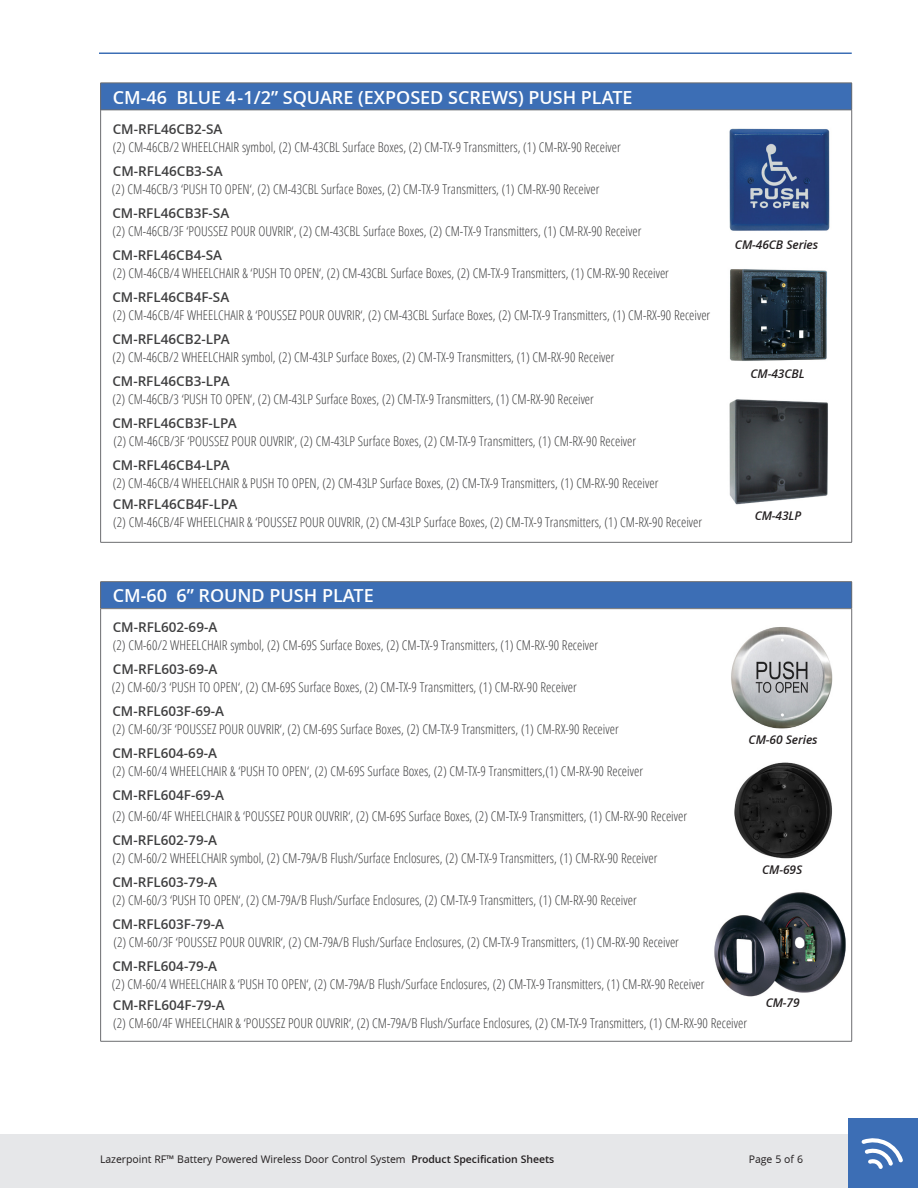
<style>
.page{position:relative;width:918px;height:1188px;background:#fff}
.page>*{position:absolute;margin:0;border:0;box-sizing:border-box;transform-origin:0 0}
.list_price_sub_v1{font:600 18px "Open Sans";color:#fff}
._2018-pricelist_head{font:300 condensed 13.5px/18px "Open Sans";color:#3e3e3f}
._2018-pricelist_head-2{font:600 13.5px "Open Sans";color:#3e3e3f}
.captions_v1{font:italic 600 12px "Open Sans";letter-spacing:-.01em;color:#231f20}
.feature_bullets_v1{font:10.5px "Open Sans";letter-spacing:-.005em;color:#231f20}
.s1{font-weight:600;font-stretch:normal}
.s2{font-weight:600}
</style>
<div class="page">
<img style="left:729px;top:128px;width:101px;height:103px">
<img style="left:729px;top:269px;width:98px;height:92px">
<img style="left:729px;top:399px;width:99px;height:106px">
<div style="left:101px;top:83px;width:751px;height:27px;background:#3c6eb5"></div>
<hr style="left:100px;top:83px;width:752px;height:1px;background:#6c6d70">
<svg style="left:100px;top:84px;width:1px;height:26px"></svg>
<svg style="left:851px;top:83px;width:1px;height:27px"></svg>
<hr style="left:100px;top:110px;width:752px;height:1px;background:#6c6d70">
<hr style="left:100px;top:110px;width:1px;height:432px;background:#6c6d70">
<hr style="left:851px;top:110px;width:1px;height:432px;background:#6c6d70">
<hr style="left:100px;top:542px;width:752px;height:1px;background:#6c6d70">
<div style="left:101px;top:582px;width:751px;height:27px;background:#3c6eb5"></div>
<hr style="left:100px;top:581px;width:752px;height:1px;background:#6c6d70">
<svg style="left:100px;top:582px;width:1px;height:26px"></svg>
<svg style="left:851px;top:582px;width:1px;height:26px"></svg>
<hr style="left:100px;top:608px;width:752px;height:1px;background:#6c6d70">
<hr style="left:100px;top:609px;width:1px;height:432px;background:#6c6d70">
<hr style="left:851px;top:609px;width:1px;height:432px;background:#6c6d70">
<hr style="left:100px;top:1041px;width:752px;height:1px;background:#6c6d70">
<img style="left:734px;top:762px;width:98px;height:97px">
<img style="left:714px;top:892px;width:132px;height:105px">
<img style="left:731px;top:627px;width:102px;height:102px">
<hr style="left:99px;top:52px;width:753px;height:2px;background:#3c6eb5">
<div style="left:0;top:1134px;width:918px;height:54px;background:#e6e7e9"></div>
<div style="left:849px;top:1119px;width:69px;height:69px;background:#3c6eb5"></div>
<svg style="left:861px;top:1138px;width:42px;height:31px"></svg>
<p class="list_price_sub_v1" style="left:113px;top:87px;width:521px">CM-46 BLUE 4-1/2” SQUARE (EXPOSED SCREWS) PUSH PLATE</p>
<p class="_2018-pricelist_head" style="left:113px;top:120px;width:510px"><span class="s1">CM-RFL46CB2-SA<br></span>(2) CM-46CB/2 WHEELCHAIR symbol, (2) CM-43CBL Surface Boxes, (2) CM-TX-9 Transmitters, (1) CM-RX-90 Receiver</p>
<p class="_2018-pricelist_head" style="left:112px;top:162px;width:489px"><span class="s1">CM-RFL46CB3-SA<br></span>(2) CM-46CB/3 ‘PUSH TO OPEN‘, (2) CM-43CBL Surface Boxes, (2) CM-TX-9 Transmitters, (1) CM-RX-90 Receiver</p>
<p class="_2018-pricelist_head-2" style="left:112px;top:206px;width:118px">CM-RFL46CB3F-SA</p>
<p class="_2018-pricelist_head" style="left:112px;top:222px;width:530px">(2) CM-46CB/3F ‘POUSSEZ POUR OUVRIR‘, (2) CM-43CBL Surface Boxes, (2) CM-TX-9 Transmitters, (1) CM-RX-90 Receiver</p>
<p class="_2018-pricelist_head" style="left:112px;top:246px;width:558px"><span class="s1">CM-RFL46CB4-SA<br></span>(2) CM-46CB/4 WHEELCHAIR &amp; ‘PUSH TO OPEN‘, (2) CM-43CBL Surface Boxes, (2) CM-TX-9 Transmitters, (1) CM-RX-90 Receiver</p>
<p class="_2018-pricelist_head" style="left:112px;top:288px;width:600px"><span class="s1">CM-RFL46CB4F-SA<br></span>(2) CM-46CB/4F WHEELCHAIR &amp; ‘POUSSEZ POUR OUVRIR‘, (2) CM-43CBL Surface Boxes, (2) CM-TX-9 Transmitters, (1) CM-RX-90 Receiver</p>
<p class="_2018-pricelist_head" style="left:112px;top:330px;width:504px"><span class="s1">CM-RFL46CB2-LPA<br></span>(2) CM-46CB/2 WHEELCHAIR symbol, (2) CM-43LP Surface Boxes, (2) CM-TX-9 Transmitters, (1) CM-RX-90 Receiver</p>
<p class="_2018-pricelist_head" style="left:112px;top:372px;width:483px"><span class="s1">CM-RFL46CB3-LPA<br></span>(2) CM-46CB/3 ‘PUSH TO OPEN‘, (2) CM-43LP Surface Boxes, (2) CM-TX-9 Transmitters, (1) CM-RX-90 Receiver</p>
<p class="_2018-pricelist_head" style="left:112px;top:414px;width:525px"><span class="s1">CM-RFL46CB3F-LPA<br></span>(2) CM-46CB/3F ‘POUSSEZ POUR OUVRIR‘, (2) CM-43LP Surface Boxes, (2) CM-TX-9 Transmitters, (1) CM-RX-90 Receiver</p>
<p class="_2018-pricelist_head" style="left:112px;top:456px;width:547px"><span class="s1">CM-RFL46CB4-LPA<br></span>(2) CM-46CB/4 WHEELCHAIR &amp; PUSH TO OPEN, (2) CM-43LP Surface Boxes, (2) CM-TX-9 Transmitters, (1) CM-RX-90 Receiver</p>
<p class="_2018-pricelist_head" style="left:113px;top:495px;width:591px"><span class="s1">CM-RFL46CB4F-LPA<br></span>(2) CM-46CB/4F WHEELCHAIR &amp; ‘POUSSEZ POUR OUVRIR, (2) CM-43LP Surface Boxes, (2) CM-TX-9 Transmitters, (1) CM-RX-90 Receiver</p>
<p class="captions_v1" style="left:735px;top:238px;width:85px">CM-46CB Series</p>
<p class="captions_v1" style="left:751px;top:367px;width:56px">CM-43CBL</p>
<p class="captions_v1" style="left:755px;top:509px;width:48px">CM-43LP</p>
<p class="list_price_sub_v1" style="left:113px;top:586px;width:263px">CM-60 6” ROUND PUSH PLATE</p>
<p class="_2018-pricelist_head" style="left:113px;top:617px;width:487px"><span class="s1">CM-RFL602-69-A<br></span>(2) CM-60/2 WHEELCHAIR symbol, (2) CM-69S Surface Boxes, (2) CM-TX-9 Transmitters, (1) CM-RX-90 Receiver</p>
<p class="_2018-pricelist_head" style="left:112px;top:659px;width:466px"><span class="s1">CM-RFL603-69-A<br></span>(2) CM-60/3 ‘PUSH TO OPEN‘, (2) CM-69S Surface Boxes, (2) CM-TX-9 Transmitters, (1) CM-RX-90 Receiver</p>
<p class="_2018-pricelist_head-2" style="left:112px;top:703px;width:113px">CM-RFL603F-69-A</p>
<p class="_2018-pricelist_head" style="left:112px;top:719px;width:508px">(2) CM-60/3F ‘POUSSEZ POUR OUVRIR‘, (2) CM-69S Surface Boxes, (2) CM-TX-9 Transmitters, (1) CM-RX-90 Receiver</p>
<p class="_2018-pricelist_head" style="left:112px;top:743px;width:532px"><span class="s1">CM-RFL604-69-A<br></span>(2) CM-60/4 WHEELCHAIR &amp; ‘PUSH TO OPEN‘, (2) CM-69S Surface Boxes, (2) CM-TX-9 Transmitters,(1) CM-RX-90 Receiver</p>
<p class="_2018-pricelist_head" style="left:112px;top:784px;width:576px;line-height:21px"><span class="s1">CM-RFL604F-69-A<br></span>(2) CM-60/4F WHEELCHAIR &amp; ‘POUSSEZ POUR OUVRIR‘, (2) CM-69S Surface Boxes, (2) CM-TX-9 Transmitters, (1) CM-RX-90 Receiver</p>
<p class="_2018-pricelist_head" style="left:112px;top:830px;width:547px"><span class="s1">CM-RFL602-79-A<br></span>(2) CM-60/2 WHEELCHAIR symbol, (2) CM-79A/B Flush/Surface Enclosures, (2) CM-TX-9 Transmitters, (1) CM-RX-90 Receiver</p>
<p class="_2018-pricelist_head" style="left:112px;top:872px;width:526px"><span class="s1">CM-RFL603-79-A<br></span>(2) CM-60/3 ‘PUSH TO OPEN‘, (2) CM-79A/B Flush/Surface Enclosures, (2) CM-TX-9 Transmitters, (1) CM-RX-90 Receiver</p>
<p class="_2018-pricelist_head" style="left:112px;top:914px;width:568px"><span class="s1">CM-RFL603F-79-A<br></span>(2) CM-60/3F ‘POUSSEZ POUR OUVRIR‘, (2) CM-79A/B Flush/Surface Enclosures, (2) CM-TX-9 Transmitters, (1) CM-RX-90 Receiver</p>
<p class="_2018-pricelist_head" style="left:112px;top:956px;width:594px"><span class="s1">CM-RFL604-79-A<br></span>(2) CM-60/4 WHEELCHAIR &amp; ‘PUSH TO OPEN‘, (2) CM-79A/B Flush/Surface Enclosures, (2) CM-TX-9 Transmitters, (1) CM-RX-90 Receiver</p>
<p class="_2018-pricelist_head" style="left:113px;top:995px;width:636px"><span class="s1">CM-RFL604F-79-A<br></span>(2) CM-60/4F WHEELCHAIR &amp; ‘POUSSEZ POUR OUVRIR‘, (2) CM-79A/B Flush/Surface Enclosures, (2) CM-TX-9 Transmitters, (1) CM-RX-90 Receiver</p>
<p class="captions_v1" style="left:766px;top:996px;width:36px">CM-79</p>
<p class="captions_v1" style="left:749px;top:733px;width:70px">CM-60 Series</p>
<p class="captions_v1" style="left:762px;top:863px;width:42px">CM-69S</p>
<p class="feature_bullets_v1" style="left:100px;top:1153px;width:456px">Lazerpoint RF™ Battery Powered Wireless Door Control System <span class="s2">Product Specification Sheets</span></p>
<p class="feature_bullets_v1" style="left:749px;top:1153px;width:56px">Page 5 of 6</p>
</div>
